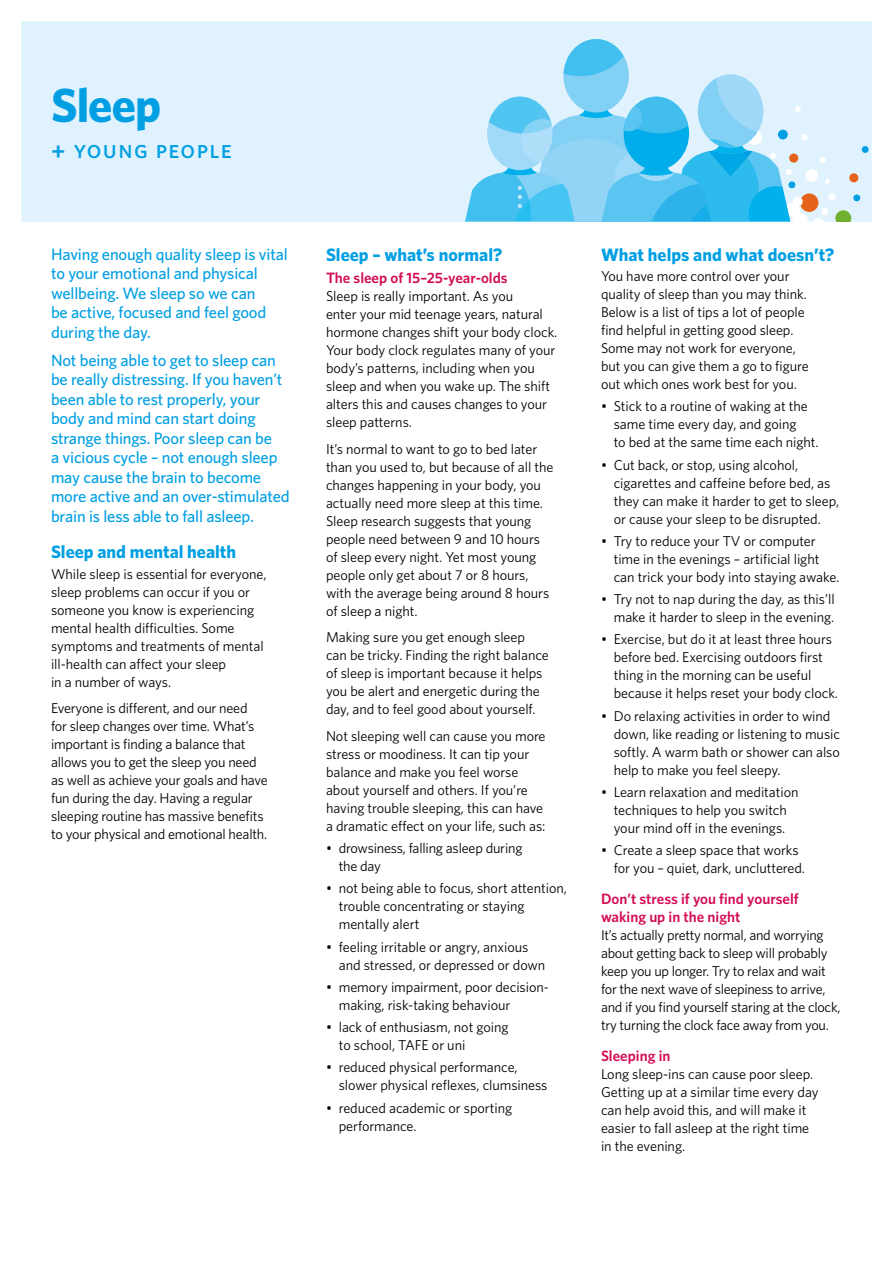
<style>
.page{position:relative;width:893px;height:1263px;background:#fff}
.page>*{position:absolute;margin:0;border:0;box-sizing:border-box;transform-origin:0 0}
.t1{font:700 48px "Whitney";letter-spacing:-.015em;color:#009fe3}
.t2{font:500 25.5px "Whitney";letter-spacing:.055em;color:#009fe3}
.t3{font:700 18px "Whitney";color:#009fe3}
.t4{font:500 16.5px/19.5px "Whitney";letter-spacing:-.01em;color:#009fe3}
.t5{font:600 15px/18px "Whitney";color:#d30b55}
.t6{font:14.25px/18px "Whitney";letter-spacing:-.005em;color:#000}
.s1{font-weight:600}
</style>
<div class="page">
<div style="left:0;top:0;width:893px;height:221px;background:#dff2fd"></div>
<div style="left:849px;top:173px;width:9px;height:9px;background:#e5621b;border-radius:50%"></div>
<div style="left:853px;top:195px;width:7px;height:6px;background:#009fe3;border-radius:50%"></div>
<div style="left:862px;top:146px;width:7px;height:7px;background:#009fe3;border-radius:50%"></div>
<svg style="left:465px;top:39px;width:386px;height:182px"></svg>
<div style="left:0;top:0;width:893px;height:1263px;border:21px solid #fff"></div>
<h1 class="t1" style="left:51px;top:73px;width:112px">Sleep</h1>
<h2 class="t2" style="left:51px;top:133px;width:183px"><span class="s1">+</span> YOUNG PEOPLE</h2>
<p class="t4" style="left:51px;top:244px;width:238px">Having enough quality sleep is vital to your emotional and physical wellbeing. We sleep so we can<br>be active, focused and feel good during the day.</p>
<p class="t4" style="left:51px;top:350px;width:240px">Not being able to get to sleep can be really distressing. If you haven’t been able to rest properly, your body and mind can start doing strange things. Poor sleep can be<br>a vicious cycle – not enough sleep may cause the brain to become more active and an over-stimulated brain is less able to fall asleep.</p>
<p class="t3" style="left:51px;top:540px;width:187px">Sleep and mental health</p>
<p class="t6" style="left:51px;top:564px;width:217px">While sleep is essential for everyone, sleep problems can occur if you or someone you know is experiencing mental health difficulties. Some symptoms and treatments of mental ill-health can affect your sleep<br>in a number of ways.</p>
<p class="t6" style="left:51px;top:699px;width:218px">Everyone is different, and our need<br>for sleep changes over time. What’s important is finding a balance that allows you to get the sleep you need as well as achieve your goals and have fun during the day. Having a regular sleeping routine has massive benefits to your physical and emotional health.</p>
<p class="t3" style="left:326px;top:243px;width:178px">Sleep – what’s normal?</p>
<p class="t5" style="left:326px;top:269px;width:183px">The sleep of 15–25-year-olds</p>
<p class="t6" style="left:326px;top:287px;width:233px">Sleep is really important. As you<br>enter your mid teenage years, natural hormone changes shift your body clock.<br>Your body clock regulates many of your body’s patterns, including when you sleep and when you wake up. The shift alters this and causes changes to your sleep patterns.</p>
<p class="t6" style="left:326px;top:439px;width:229px">It’s normal to want to go to bed later than you used to, but because of all the changes happening in your body, you actually need more sleep at this time.<br>Sleep research suggests that young people need between 9 and 10 hours of sleep every night. Yet most young people only get about 7 or 8 hours, with the average being around 8 hours of sleep a night.</p>
<p class="t6" style="left:326px;top:628px;width:224px">Making sure you get enough sleep can be tricky. Finding the right balance of sleep is important because it helps you be alert and energetic during the day, and to feel good about yourself.</p>
<p class="t6" style="left:326px;top:726px;width:221px">Not sleeping well can cause you more stress or moodiness. It can tip your balance and make you feel worse about yourself and others. If you’re having trouble sleeping, this can have a dramatic effect on your life, such as:</p>
<p class="t6" style="left:339px;top:839px;width:185px;text-indent:-13px">• drowsiness, falling asleep during the day</p>
<p class="t6" style="left:339px;top:879px;width:230px;text-indent:-13px">• not being able to focus, short attention, trouble concentrating or staying mentally alert</p>
<p class="t6" style="left:339px;top:937px;width:208px;text-indent:-13px">• feeling irritable or angry, anxious and stressed, or depressed or down</p>
<p class="t6" style="left:339px;top:977px;width:212px;text-indent:-13px">• memory impairment, poor decision&shy;making, risk-taking behaviour</p>
<p class="t6" style="left:339px;top:1018px;width:171px;text-indent:-13px">• lack of enthusiasm, not going to school, TAFE or uni</p>
<p class="t6" style="left:339px;top:1058px;width:210px;text-indent:-13px">• reduced physical performance, slower physical reflexes, clumsiness</p>
<p class="t6" style="left:339px;top:1098px;width:175px;text-indent:-13px">• reduced academic or sporting performance.</p>
<p class="t3" style="left:601px;top:243px;width:235px">What helps and what doesn’t?</p>
<p class="t6" style="left:601px;top:267px;width:209px">You have more control over your quality of sleep than you may think.<br>Below is a list of tips a lot of people find helpful in getting good sleep.<br>Some may not work for everyone, but you can give them a go to figure out which ones work best for you.</p>
<p class="t6" style="left:614px;top:397px;width:206px;text-indent:-13px">• Stick to a routine of waking at the same time every day, and going<br>to bed at the same time each night.</p>
<p class="t6" style="left:614px;top:455px;width:227px;text-indent:-13px">• Cut back, or stop, using alcohol, cigarettes and caffeine before bed, as they can make it harder to get to sleep, or cause your sleep to be disrupted.</p>
<p class="t6" style="left:614px;top:532px;width:227px;text-indent:-13px">• Try to reduce your TV or computer time in the evenings – artificial light can trick your body into staying awake.</p>
<p class="t6" style="left:601px;top:590px;width:235px;text-align:right">• Try not to nap during the day, as this’ll make it harder to sleep in the evening.</p>
<p class="t6" style="left:614px;top:630px;width:226px;text-indent:-13px">• Exercise, but do it at least three hours before bed. Exercising outdoors first thing in the morning can be useful because it helps reset your body clock.</p>
<p class="t6" style="left:614px;top:706px;width:228px;text-indent:-13px">• Do relaxing activities in order to wind down, like reading or listening to music softly. A warm bath or shower can also help to make you feel sleepy.</p>
<p class="t6" style="left:601px;top:783px;width:199px;text-align:center">• Learn relaxation and meditation techniques to help you switch your mind off in the evenings.</p>
<p class="t6" style="left:614px;top:841px;width:193px;text-indent:-13px">• Create a sleep space that works for you – quiet, dark, uncluttered.</p>
<p class="t5" style="left:601px;top:889px;width:199px">Don’t stress if you find yourself waking up in the night</p>
<p class="t6" style="left:601px;top:926px;width:241px">It’s actually pretty normal, and worrying about getting back to sleep will probably keep you up longer. Try to relax and wait for the next wave of sleepiness to arrive, and if you find yourself staring at the clock, try turning the clock face away from you.</p>
<p class="t5" style="left:601px;top:1046px;width:71px">Sleeping in</p>
<p class="t6" style="left:601px;top:1064px;width:219px">Long sleep-ins can cause poor sleep.<br>Getting up at a similar time every day can help avoid this, and will make it easier to fall asleep at the right time in the evening.</p>
</div>
